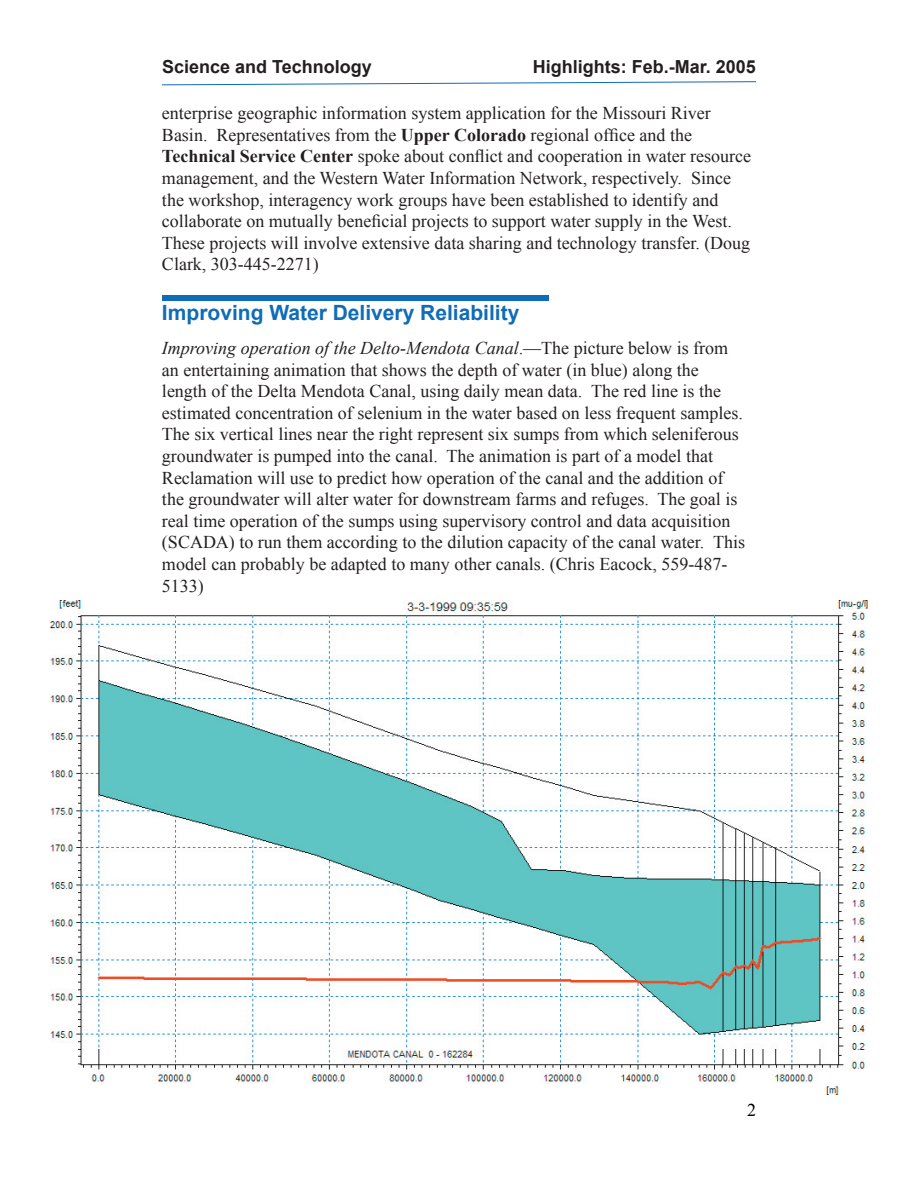
<style>
.page{position:relative;width:918px;height:1188px;background:#fff}
.page>*{position:absolute;margin:0;border:0;box-sizing:border-box;transform-origin:0 0}
.t1{font:700 21px "Arial";color:#0f6cb6}
.t2{font:18px/21.6px "Times New Roman";color:#231f20}
.t3{font:700 18px "Arial";color:#231f20}
.t4{font:18px "Times New Roman";color:#000}
.s1{font-weight:700}
.s2{font-style:italic}
</style>
<div class="page">
<svg style="left:162px;top:82px;width:594px;height:3px"></svg>
<div style="left:162px;top:296px;width:387px;height:5px;background:#0f6cb6"></div>
<img style="left:50px;top:601px;width:818px;height:494px">
<p class="t3" style="left:162px;top:55px;width:211px">Science and Technology</p>
<p class="t3" style="left:533px;top:55px;width:225px">Highlights: Feb.-Mar. 2005</p>
<p class="t2" style="left:162px;top:102px;width:591px">enterprise geographic information system application for the Missouri River Basin. Representatives from the <span class="s1">Upper Colorado</span> regional office and the <span class="s1">Technical Service Center</span> spoke about conflict and cooperation in water resource management, and the Western Water Information Network, respectively. Since the workshop, interagency work groups have been established to identify and collaborate on mutually beneficial projects to support water supply in the West.<br>These projects will involve extensive data sharing and technology transfer. (Doug Clark, 303-445-2271)</p>
<p class="t1" style="left:162px;top:299px;width:359px">Improving Water Delivery Reliability</p>
<p class="t2" style="left:162px;top:337px;width:585px"><span class="s2">Improving operation of the Delto-Mendota Canal</span>.—The picture below is from an entertaining animation that shows the depth of water (in blue) along the length of the Delta Mendota Canal, using daily mean data. The red line is the estimated concentration of selenium in the water based on less frequent samples.<br>The six vertical lines near the right represent six sumps from which seleniferous groundwater is pumped into the canal. The animation is part of a model that Reclamation will use to predict how operation of the canal and the addition of the groundwater will alter water for downstream farms and refuges. The goal is real time operation of the sumps using supervisory control and data acquisition (SCADA) to run them according to the dilution capacity of the canal water. This model can probably be adapted to many other canals. (Chris Eacock, 559-487- 5133)</p>
<p class="t4" style="left:747px;top:1098px;width:10px">2</p>
</div>
